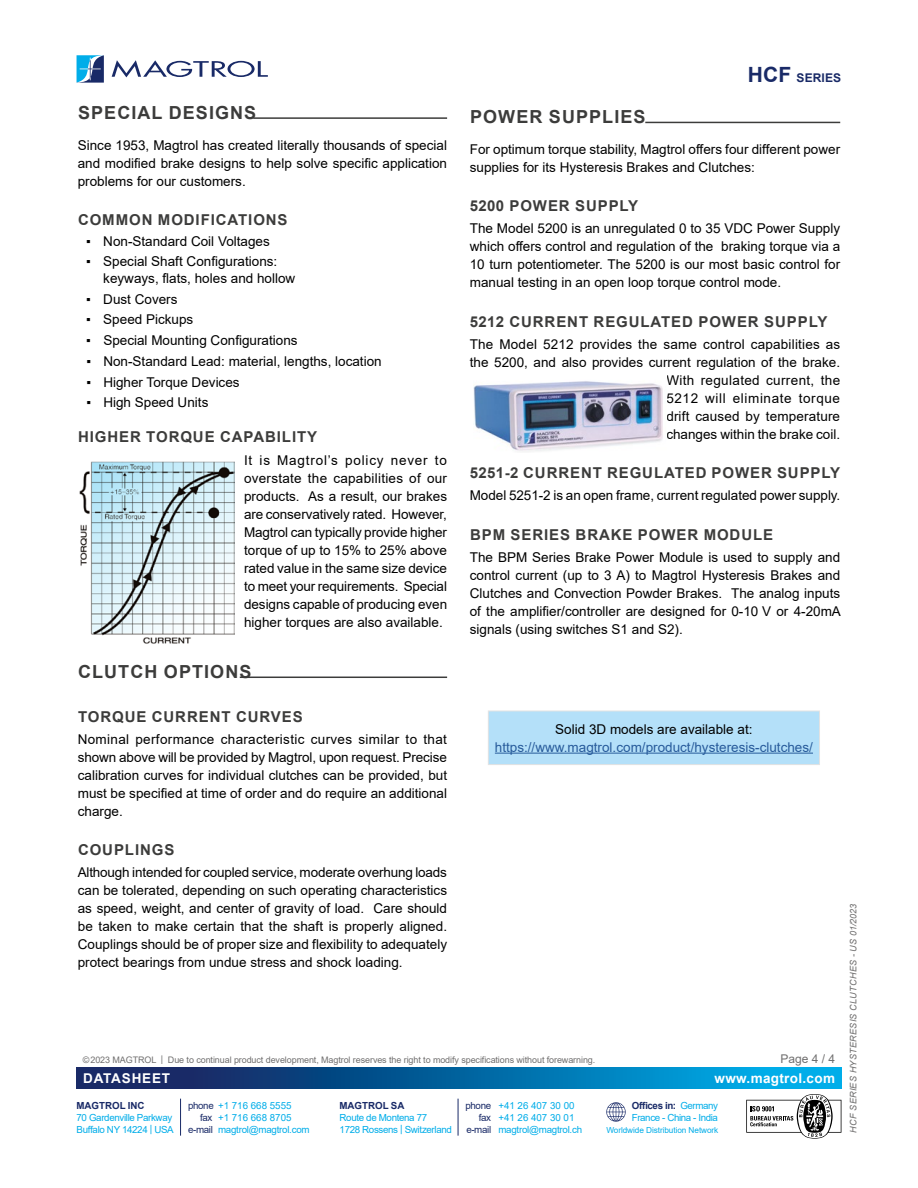
<style>
.page{position:relative;width:918px;height:1188px;background:#fff}
.page>*{position:absolute;margin:0;border:0;box-sizing:border-box;transform-origin:0 0}
.t1{font:700 18px "Arial";letter-spacing:.06em;color:#3c3c3b}
.t2{font:700 15px "Arial";letter-spacing:.06em;color:#3c3c3b}
.t3{font:13.5px/18px "Arial";color:#000;text-align:justify}
.t4{font:13.5px "Arial";color:#275b9b}
.t5{font:700 13.5px "Arial";letter-spacing:.025em;color:#fff}
.t6{font:700 13.5px "Arial";letter-spacing:.06em;color:#fff}
.t7{font:700 12px "Arial";letter-spacing:.01em;color:#192a67}
.t8{font:12px "Arial";color:#706f6f}
.t9{font:9.75px/12px "Arial";letter-spacing:-.035em;color:#00ade9}
.t10{font:9.75px "Arial";color:#00ade9}
.t11{font:700 9.75px "Arial";color:#192a67}
.t12{font:9px "Arial";letter-spacing:-.01em;color:#706f6f}
.t13{font:italic 9px "Arial";letter-spacing:.025em;color:#706f6f}
.t14{font:8.25px "Arial";letter-spacing:-.01em;color:#00ade9}
.s1{font-size:21px}
.s2{font-weight:700;color:#192a67}
.s3{color:#192a67}
</style>
<div class="page">
<svg style="left:77px;top:1067px;width:764px;height:22px;background:#0665a1"></svg>
<hr style="left:180px;top:1099px;width:1px;height:37px;background:#192a67">
<hr style="left:458px;top:1099px;width:1px;height:37px;background:#192a67">
<svg style="left:606px;top:1102px;width:20px;height:20px"></svg>
<svg style="left:112px;top:60px;width:156px;height:17px"></svg>
<svg style="left:77px;top:55px;width:27px;height:28px"></svg>
<svg style="left:746px;top:1094px;width:95px;height:45px"></svg>
<hr style="left:253px;top:117px;width:194px;height:2px;background:#3c3c3b">
<hr style="left:240px;top:677px;width:207px;height:1px;background:#3c3c3b">
<hr style="left:645px;top:122px;width:195px;height:1px;background:#3c3c3b">
<img style="left:80px;top:461px;width:154px;height:183px">
<img style="left:473px;top:381px;width:190px;height:70px">
<div style="left:488px;top:711px;width:332px;height:54px;background:#b4e0f9"></div>
<hr style="left:495px;top:753px;width:318px;height:1px;background:#275b9b">
<div style="left:488px;top:711px;width:332px;height:54px;border:1px solid #e3e3e3"></div>
<p class="t7" style="left:748px;top:70px;width:95px"><span class="s1">HCF</span> SERIES</p>
<h1 class="t1" style="left:78px;top:100px;width:180px">SPECIAL DESIGNS</h1>
<p class="t3" style="left:78px;top:136px;width:371px">Since 1953, Magtrol has created literally thousands of special and modified brake designs to help solve specific application problems for our customers.</p>
<p class="t2" style="left:78px;top:209px;width:211px">COMMON MODIFICATIONS</p>
<p class="t3" style="left:86px;top:232px;width:185px">▪ Non-Standard Coil Voltages</p>
<p class="t3" style="left:103px;top:253px;width:194px;line-height:16.5px;text-indent:-17px">▪ Special Shaft Configurations: keyways, flats, holes and hollow</p>
<p class="t3" style="left:86px;top:290px;width:93px">▪ Dust Covers</p>
<p class="t3" style="left:86px;top:311px;width:109px">▪ Speed Pickups</p>
<p class="t3" style="left:86px;top:331px;width:213px">▪ Special Mounting Configurations</p>
<p class="t3" style="left:86px;top:352px;width:297px">▪ Non-Standard Lead: material, lengths, location</p>
<p class="t3" style="left:86px;top:373px;width:155px">▪ Higher Torque Devices</p>
<p class="t3" style="left:86px;top:394px;width:124px">▪ High Speed Units</p>
<p class="t2" style="left:78px;top:427px;width:241px">HIGHER TORQUE CAPABILITY</p>
<p class="t3" style="left:244px;top:451px;width:205px">It is Magtrol’s policy never to overstate the capabilities of our products. As a result, our brakes are conservatively rated. However, Magtrol can typically provide higher torque of up to 15% to 25% above rated value in the same size device to meet your requirements. Special designs capable of producing even higher torques are also available.</p>
<h1 class="t1" style="left:78px;top:659px;width:175px">CLUTCH OPTIONS</h1>
<p class="t2" style="left:78px;top:706px;width:226px">TORQUE CURRENT CURVES</p>
<p class="t3" style="left:78px;top:730px;width:371px">Nominal performance characteristic curves similar to that shown above will be provided by Magtrol, upon request. Precise calibration curves for individual clutches can be provided, but must be specified at time of order and do require an additional charge.</p>
<p class="t2" style="left:78px;top:839px;width:98px">COUPLINGS</p>
<p class="t3" style="left:78px;top:863px;width:371px">Although intended for coupled service, moderate overhung loads can be tolerated, depending on such operating characteristics as speed, weight, and center of gravity of load. Care should be taken to make certain that the shaft is properly aligned.<br>Couplings should be of proper size and flexibility to adequately protect bearings from undue stress and shock loading.</p>
<h1 class="t1" style="left:470px;top:104px;width:177px">POWER SUPPLIES</h1>
<p class="t3" style="left:470px;top:140px;width:372px">For optimum torque stability, Magtrol offers four different power supplies for its Hysteresis Brakes and Clutches:</p>
<p class="t2" style="left:470px;top:195px;width:170px">5200 POWER SUPPLY</p>
<p class="t3" style="left:470px;top:220px;width:372px">The Model 5200 is an unregulated 0 to 35 VDC Power Supply which offers control and regulation of the braking torque via a 10 turn potentiometer. The 5200 is our most basic control for manual testing in an open loop torque control mode.</p>
<p class="t2" style="left:470px;top:311px;width:359px">5212 CURRENT REGULATED POWER SUPPLY</p>
<p class="t3" style="left:470px;top:335px;width:372px;text-align:right">The Model 5212 provides the same control capabilities as the 5200, and also provides current regulation of the brake.<br>With regulated current, the<br>5212 will eliminate torque<br>drift caused by temperature<br>changes within the brake coil.</p>
<p class="t2" style="left:470px;top:462px;width:372px">5251-2 CURRENT REGULATED POWER SUPPLY</p>
<p class="t3" style="left:470px;top:487px;width:372px">Model 5251-2 is an open frame, current regulated power supply.</p>
<p class="t2" style="left:470px;top:524px;width:305px">BPM SERIES BRAKE POWER MODULE</p>
<p class="t3" style="left:470px;top:548px;width:373px">The BPM Series Brake Power Module is used to supply and control current (up to 3 A) to Magtrol Hysteresis Brakes and Clutches and Convection Powder Brakes. The analog inputs of the amplifier/controller are designed for 0-10 V or 4-20mA signals (using switches S1 and S2).</p>
<p class="t3" style="left:555px;top:720px;width:199px">Solid 3D models are available at:</p>
<p class="t4" style="left:495px;top:738px;width:320px">https://www.magtrol.com/product/hysteresis-clutches/</p>
<p class="t12" style="left:83px;top:1054px;width:514px">©2023 MAGTROL | Due to continual product development, Magtrol reserves the right to modify specifications without forewarning.</p>
<p class="t8" style="left:780px;top:1051px;width:56px">Page 4 / 4</p>
<p class="t9" style="left:632px;top:1100px;width:88px;line-height:11.2px"><span class="s2">Offices in:</span> Germany<br>France - China - India</p>
<p class="t14" style="left:606px;top:1124px;width:114px">Worldwide Distribution Network</p>
<p class="t6" style="left:83px;top:1068px;width:88px">DATASHEET</p>
<p class="t5" style="left:715px;top:1068px;width:122px">www.magtrol.com</p>
<p class="t11" style="left:77px;top:1098px;width:70px">MAGTROL INC</p>
<p class="t9" style="left:77px;top:1111px;width:99px">70 Gardenville Parkway<br>Buffalo NY 14224 | USA</p>
<p class="t11" style="left:340px;top:1098px;width:66px">MAGTROL SA</p>
<p class="t9" style="left:340px;top:1111px;width:114px">Route de Montena 77<br>1728 Rossens | Switzerland</p>
<p class="t10" style="left:188px;top:1099px;width:105px"><span class="s3">phone</span> +1 716 668 5555</p>
<p class="t10" style="left:200px;top:1111px;width:93px"><span class="s3">fax</span> +1 716 668 8705</p>
<p class="t9" style="left:188px;top:1123px;width:123px"><span class="s3">e-mail</span> magtrol@magtrol.com</p>
<p class="t10" style="left:465px;top:1099px;width:111px"><span class="s3">phone</span> +41 26 407 30 00</p>
<p class="t10" style="left:479px;top:1111px;width:97px"><span class="s3">fax</span> +41 26 407 30 01</p>
<p class="t9" style="left:466px;top:1123px;width:117px"><span class="s3">e-mail</span> magtrol@magtrol.ch</p>
<p class="t13" style="left:848px;top:1133px;width:230px;rotate:-90deg">HCF SERIES HYSTERESIS CLUTCHES - US 01/2023</p>
</div>
